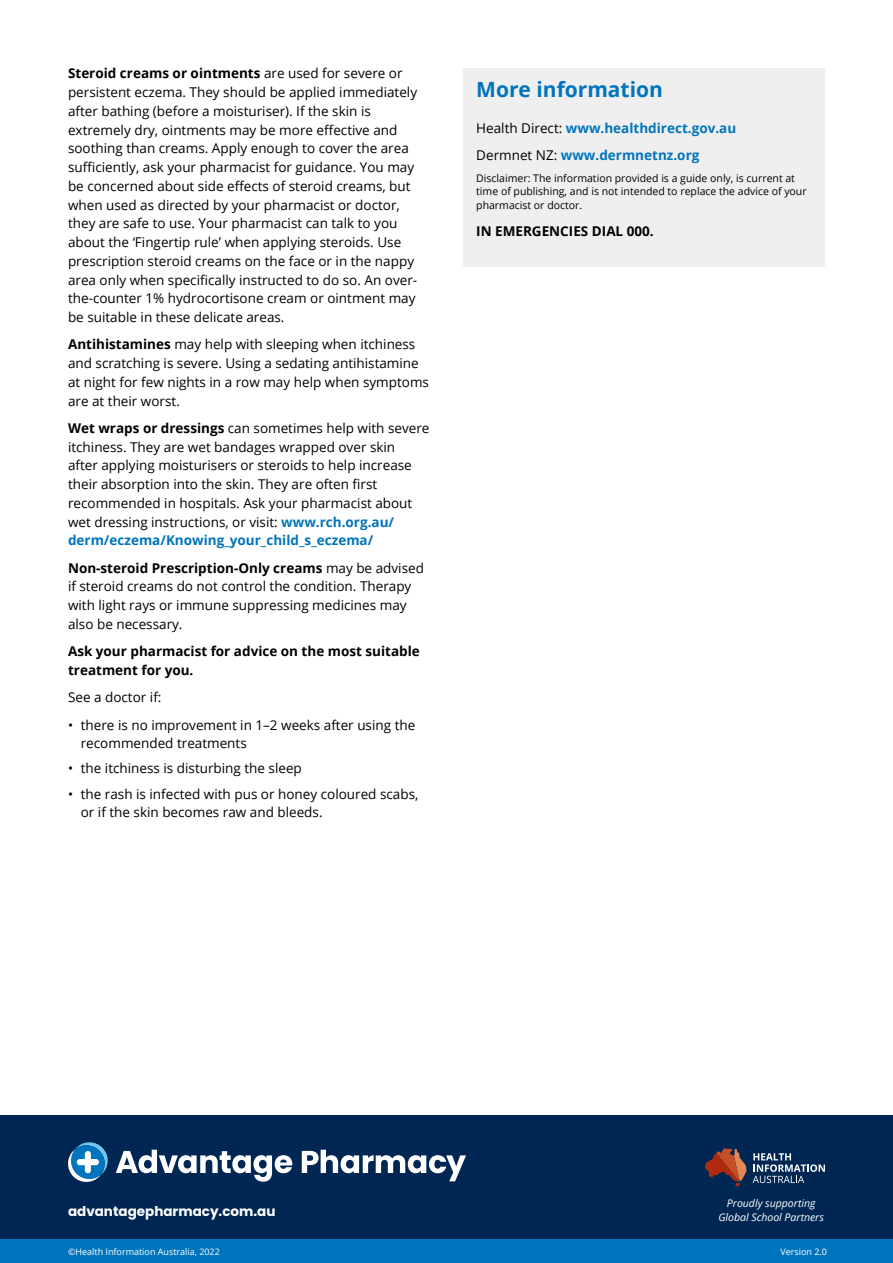
<style>
.page{position:relative;width:893px;height:1263px;background:#fff}
.page>*{position:absolute;margin:0;border:0;box-sizing:border-box;transform-origin:0 0}
.t1{font:700 21px "Open Sans";color:#0074bc}
.t2{font:13.5px/18.8px "Open Sans";color:#000}
.t3{font:700 13.5px/18.8px "Open Sans";color:#000}
.t4{font:700 13.5px/27.3px "Open Sans";color:#0074bc}
.t5{font:700 13.5px "Poppins";color:#fff}
.t6{font:10.5px/13.5px "Open Sans";color:#000}
.t7{font:italic 10.5px/13.5px "Open Sans";color:#fff;text-align:center}
.t8{font:9px "Open Sans";color:#fff}
.s1{font-weight:700}
.s2{font-weight:700;color:#0074bc}
.s3{font-weight:400;color:#000}
</style>
<div class="page">
<div style="left:0;top:1115px;width:893px;height:148px;background:#002753"></div>
<div style="left:0;top:1240px;width:893px;height:23px;background:#0074bc"></div>
<svg style="left:753px;top:1153px;width:72px;height:30px"></svg>
<svg style="left:705px;top:1148px;width:41px;height:38px"></svg>
<svg style="left:68px;top:1142px;width:40px;height:40px"></svg>
<svg style="left:116px;top:1150px;width:176px;height:32px"></svg>
<svg style="left:302px;top:1150px;width:164px;height:31px"></svg>
<div style="left:463px;top:68px;width:362px;height:198px;background:#efeff0"></div>
<p class="t2" style="left:68px;top:64px;width:351px"><span class="s1">Steroid creams or ointments</span> are used for severe or persistent eczema. They should be applied immediately after bathing (before a moisturiser). If the skin is extremely dry, ointments may be more effective and soothing than creams. Apply enough to cover the area sufficiently, ask your pharmacist for guidance. You may be concerned about side effects of steroid creams, but when used as directed by your pharmacist or doctor, they are safe to use. Your pharmacist can talk to you about the ‘Fingertip rule’ when applying steroids. Use prescription steroid creams on the face or in the nappy area only when specifically instructed to do so. An over&shy;the-counter 1% hydrocortisone cream or ointment may be suitable in these delicate areas.</p>
<p class="t2" style="left:68px;top:335px;width:362px"><span class="s1">Antihistamines</span> may help with sleeping when itchiness and scratching is severe. Using a sedating antihistamine at night for few nights in a row may help when symptoms are at their worst.</p>
<p class="t2" style="left:68px;top:418px;width:363px"><span class="s1">Wet wraps or dressings</span> can sometimes help with severe itchiness. They are wet bandages wrapped over skin<br>after applying moisturisers or steroids to help increase their absorption into the skin. They are often first recommended in hospitals. Ask your pharmacist about wet dressing instructions, or visit: <span class="s2">www.rch.org.au/ derm/eczema/Knowing_your_child_s_eczema/</span></p>
<p class="t2" style="left:68px;top:558px;width:357px"><span class="s1">Non-steroid Prescription-Only creams</span> may be advised if steroid creams do not control the condition. Therapy with light rays or immune suppressing medicines may also be necessary.</p>
<p class="t3" style="left:68px;top:642px;width:353px">Ask your pharmacist for advice on the most suitable treatment for you.</p>
<p class="t2" style="left:68px;top:688px;width:95px">See a doctor if:</p>
<p class="t2" style="left:81px;top:715px;width:336px;text-indent:-13px">• there is no improvement in 1–2 weeks after using the recommended treatments</p>
<p class="t2" style="left:68px;top:759px;width:235px">• the itchiness is disturbing the sleep</p>
<p class="t2" style="left:81px;top:784px;width:339px;text-indent:-13px">• the rash is infected with pus or honey coloured scabs, or if the skin becomes raw and bleeds.</p>
<h1 class="t1" style="left:476px;top:74px;width:188px">More information</h1>
<p class="t4" style="left:476px;top:114px;width:261px"><span class="s3">Health Direct:</span> www.healthdirect.gov.au<br><span class="s3">Dermnet NZ:</span> www.dermnetnz.org</p>
<p class="t6" style="left:476px;top:171px;width:332px">Disclaimer: The information provided is a guide only, is current at time of publishing, and is not intended to replace the advice of your pharmacist or doctor.</p>
<p class="t3" style="left:476px;top:222px;width:179px">IN EMERGENCIES DIAL 000.</p>
<p class="t5" style="left:68px;top:1203px;width:209px">advantagepharmacy.com.au</p>
<p class="t7" style="left:718px;top:1196px;width:107px">Proudly supporting<br>Global School Partners</p>
<p class="t8" style="left:68px;top:1245px;width:153px">©Health Information Australia, 2022</p>
<p class="t8" style="left:780px;top:1245px;width:48px">Version 2.0</p>
</div>
